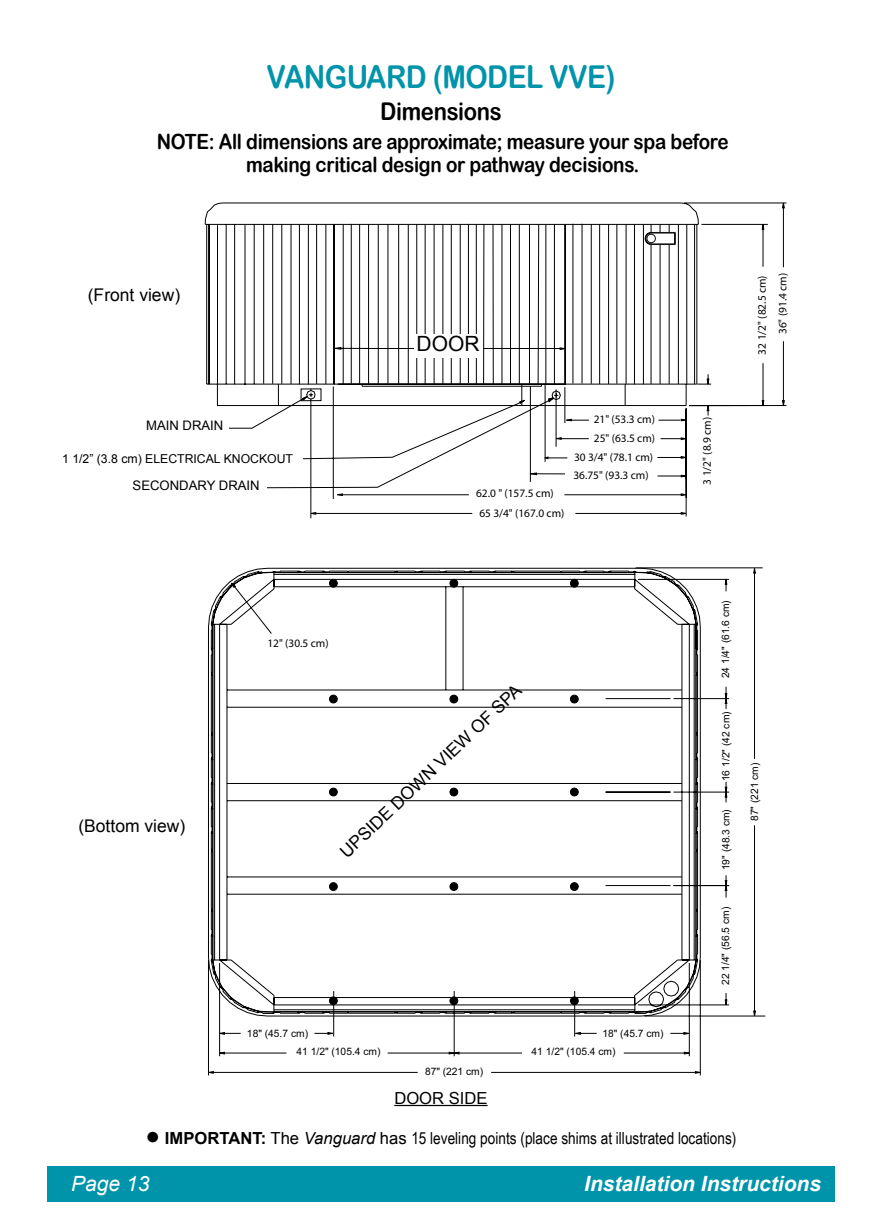
<style>
.page{position:relative;width:882px;height:1229px;background:#fff}
.page>*{position:absolute;margin:0;border:0;box-sizing:border-box;transform-origin:0 0}
.t1{font:31.5px "Arial Rounded MT Bold";letter-spacing:-.02em;color:#0094aa;scale:.9 1}
.t2{font:24.5px "Arial Rounded MT Bold";letter-spacing:-.015em;color:#000;scale:.9 1}
.t3{font:21px/22.8px "Arial Rounded MT Bold";letter-spacing:-.015em;color:#000;text-align:center;scale:.9 1}
.t4{font:italic 700 21px "Arial";color:#fff}
.t5{font:italic 21px "Arial";color:#fff}
.t6{font:21px "Arial";color:#000}
.t7{font:17.5px "Arial";color:#000}
.t8{font:16.62px "Arial Narrow";color:#000}
.t9{font:16.62px "Arial";color:#000}
.t10{font:13.12px "Arial";color:#000}
.t11{font:12.25px "Arial";color:#000}
.t12{font:11.38px/19.2px "Helvetica";color:#000;text-align:right}
.t13{font:10.15px "Arial";color:#000}
.s1{font-family:"Arial";font-size:24.5px}
.s2{font-family:"Arial";font-weight:700}
.s3{font-family:"Arial"}
.s4{font-family:"Arial";font-style:italic}
</style>
<div class="page">
<div style="left:47px;top:1166px;width:788px;height:35px;background:#0094aa"></div>
<svg style="left:204px;top:202px;width:24px;height:186px"></svg>
<svg style="left:210px;top:578px;width:556px;height:498px"></svg>
<svg style="left:492px;top:570px;width:88px;height:139px"></svg>
<svg style="left:580px;top:567px;width:176px;height:467px"></svg>
<svg style="left:208px;top:980px;width:497px;height:94px"></svg>
<div style="left:329px;top:996px;width:8px;height:8px;background:#000;border-radius:50%"></div>
<div style="left:329px;top:996px;width:9px;height:9px;border:1px solid #000;border-radius:50%"></div>
<div style="left:329px;top:882px;width:8px;height:8px;background:#000;border-radius:50%"></div>
<div style="left:329px;top:882px;width:9px;height:8px;border:1px solid #000;border-radius:50%"></div>
<div style="left:329px;top:788px;width:8px;height:8px;background:#000;border-radius:50%"></div>
<div style="left:329px;top:787px;width:9px;height:9px;border:1px solid #000;border-radius:50%"></div>
<div style="left:329px;top:695px;width:8px;height:8px;background:#000;border-radius:50%"></div>
<div style="left:329px;top:695px;width:9px;height:8px;border:1px solid #000;border-radius:50%"></div>
<div style="left:450px;top:996px;width:8px;height:8px;background:#000;border-radius:50%"></div>
<div style="left:450px;top:996px;width:8px;height:9px;border:1px solid #000;border-radius:50%"></div>
<div style="left:450px;top:882px;width:8px;height:8px;background:#000;border-radius:50%"></div>
<div style="left:450px;top:882px;width:8px;height:8px;border:1px solid #000;border-radius:50%"></div>
<div style="left:450px;top:788px;width:8px;height:8px;background:#000;border-radius:50%"></div>
<div style="left:450px;top:787px;width:8px;height:9px;border:1px solid #000;border-radius:50%"></div>
<div style="left:450px;top:695px;width:8px;height:8px;background:#000;border-radius:50%"></div>
<div style="left:450px;top:695px;width:8px;height:8px;border:1px solid #000;border-radius:50%"></div>
<div style="left:570px;top:996px;width:8px;height:8px;background:#000;border-radius:50%"></div>
<div style="left:570px;top:996px;width:9px;height:9px;border:1px solid #000;border-radius:50%"></div>
<div style="left:570px;top:882px;width:8px;height:8px;background:#000;border-radius:50%"></div>
<div style="left:570px;top:882px;width:9px;height:8px;border:1px solid #000;border-radius:50%"></div>
<div style="left:570px;top:788px;width:8px;height:8px;background:#000;border-radius:50%"></div>
<div style="left:570px;top:787px;width:9px;height:9px;border:1px solid #000;border-radius:50%"></div>
<div style="left:570px;top:695px;width:8px;height:8px;background:#000;border-radius:50%"></div>
<div style="left:570px;top:695px;width:9px;height:8px;border:1px solid #000;border-radius:50%"></div>
<div style="left:570px;top:579px;width:8px;height:8px;background:#000;border-radius:50%"></div>
<div style="left:570px;top:579px;width:9px;height:8px;border:1px solid #000;border-radius:50%"></div>
<hr style="left:636px;top:567px;width:127px;height:1px;background:#000">
<svg style="left:234px;top:517px;width:335px;height:117px"></svg>
<svg style="left:229px;top:580px;width:7px;height:8px"></svg>
<svg style="left:228px;top:202px;width:559px;height:315px"></svg>
<div style="left:125px;top:479px;width:142px;height:16px;background:#fff"></div>
<div style="left:52px;top:452px;width:251px;height:16px;background:#fff"></div>
<div style="left:414px;top:334px;width:68px;height:24px;background:#fff"></div>
<hr style="left:394px;top:1104px;width:94px;height:2px;background:#000">
<h1 class="t1" style="left:267px;top:58px;width:43px">Vanguard</h1>
<h1 class="t1" style="left:433px;top:58px;width:59px">(Model</h1>
<h1 class="t1" style="left:549px;top:58px;width:75px">VVE)</h1>
<h2 class="t2" style="left:380px;top:97px;width:137px">Dimensions</h2>
<h3 class="t3" style="left:157px;top:130px;width:637px">NOTE: All dimensions are approximate; measure your spa before making critical design or pathway decisions.</h3>
<h3 class="t7" style="left:88px;top:283px;width:94px">(Front view)</h3>
<p class="t10" style="left:146px;top:417px;width:79px">MAIN DRAIN</p>
<p class="t11" style="left:62px;top:450px;width:232px">1 1/2” (3.8 cm) ELECTRICAL KNOCKOUT</p>
<p class="t10" style="left:133px;top:477px;width:129px">SECONDARY DRAIN</p>
<h3 class="t6" style="left:417px;top:330px;width:64px">DOOR</h3>
<p class="t12" style="left:476px;top:483px;width:79px">62.0 " (157.5 cm)</p>
<p class="t12" style="left:479px;top:503px;width:87px">65 3/4" (167.0 cm)</p>
<p class="t12" style="left:594px;top:410px;width:63px">21" (53.3 cm)</p>
<p class="t12" style="left:697px;top:485px;width:69px;rotate:-90deg">3 1/2" (8.9 cm)</p>
<p class="t12" style="left:574px;top:428px;width:83px">25" (63.5 cm)<br>30 3/4" (78.1 cm)</p>
<p class="t12" style="left:573px;top:465px;width:77px">36.75" (93.3 cm)</p>
<p class="t12" style="left:751px;top:354px;width:83px;line-height:20.8px;rotate:-90deg">32 1/2" (82.5 cm)<br>36" (91.4 cm)</p>
<h3 class="t7" style="left:78px;top:814px;width:108px">(Bottom view)</h3>
<p class="t12" style="left:267px;top:633px;width:63px">12" (30.5 cm)</p>
<h3 class="t7" style="left:335px;top:847px;width:244px;rotate:-44deg">UPSIDE DOWN VIEW OF SPA</h3>
<p class="t13" style="left:719px;top:678px;width:80px;rotate:-90deg">24 1/4" (61.6 cm)</p>
<p class="t13" style="left:719px;top:781px;width:71px;rotate:-90deg">16 1/2" (42 cm)</p>
<p class="t13" style="left:719px;top:870px;width:63px;rotate:-90deg">19" (48.3 cm)</p>
<p class="t13" style="left:719px;top:985px;width:80px;rotate:-90deg">22 1/4" (56.5 cm)</p>
<p class="t13" style="left:748px;top:821px;width:60px;rotate:-90deg">87" (221 cm)</p>
<p class="t13" style="left:247px;top:1026px;width:63px">18" (45.7 cm)</p>
<p class="t13" style="left:602px;top:1026px;width:63px">18" (45.7 cm)</p>
<p class="t13" style="left:297px;top:1045px;width:85px">41 1/2" (105.4 cm)</p>
<p class="t13" style="left:532px;top:1045px;width:85px">41 1/2" (105.4 cm)</p>
<p class="t13" style="left:425px;top:1064px;width:60px">87" (221 cm)</p>
<h3 class="t9" style="left:394px;top:1087px;width:95px">DOOR SIDE</h3>
<h3 class="t8" style="left:146px;top:1126px;width:592px"><span class="s1">●</span> <span class="s2">IMPORTANT:</span> <span class="s3">The</span> <span class="s4">Vanguard</span> <span class="s3">has</span> 15 leveling points (place shims at illustrated locations)</h3>
<h3 class="t5" style="left:71px;top:1169px;width:80px">Page 13</h3>
<h3 class="t4" style="left:584px;top:1170px;width:238px">Installation Instructions</h3>
</div>
